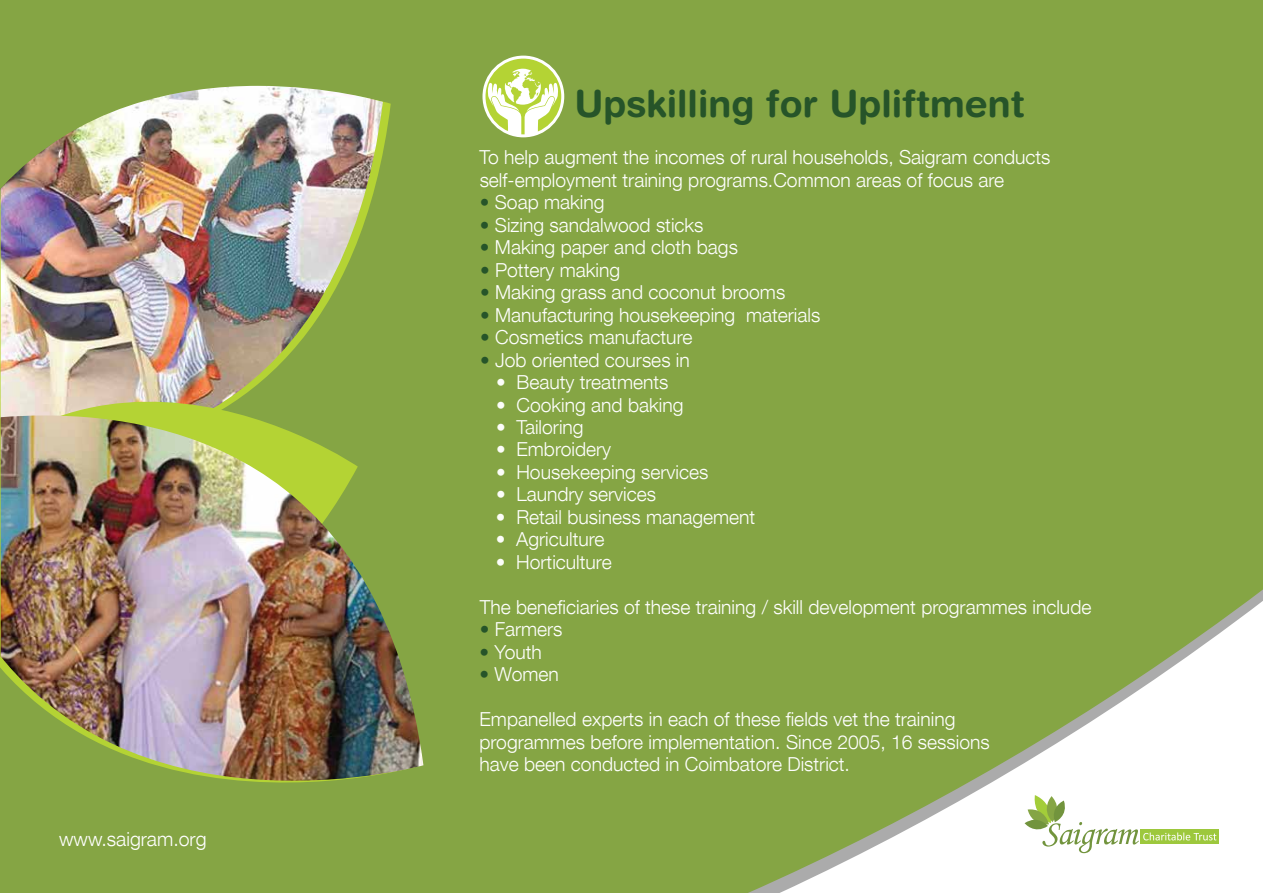
<style>
.page{position:relative;width:1263px;height:893px;background:#fff}
.page>*{position:absolute;margin:0;border:0;box-sizing:border-box;transform-origin:0 0}
.t1{font:700 37.5px "Helvetica Rounded LT Std";color:#265429}
.t2{font:300 19.5px "Helvetica Neue";color:#fff}
.t3{font:300 19.35px/22.5px "Helvetica Neue";color:#fff}
.s1{color:#265429}
.s2{color:#fcfdf9}
</style>
<div class="page">
<div style="left:1px;top:0;width:1262px;height:893px;background:#85a544"></div>
<svg style="left:483px;top:57px;width:80px;height:79px"></svg>
<svg style="left:488px;top:69px;width:70px;height:67px"></svg>
<div style="left:645px;top:151px;width:554px;height:130px;background:#85a544"></div>
<div style="left:1141px;top:829px;width:78px;height:15px;background:#9dc83d"></div>
<svg style="left:1024px;top:795px;width:192px;height:58px"></svg>
<div style="left:1px;top:0;width:390px;height:307px;background:#85a544"></div>
<img style="left:1px;top:86px;width:382px;height:221px">
<img style="left:1px;top:257px;width:357px;height:50px">
<img style="left:1px;top:307px;width:414px;height:585px">
<img style="left:1px;top:415px;width:422px;height:380px">
<div style="left:482px;top:56px;width:82px;height:81px;border:3px solid #fff;border-radius:50%"></div>
<p class="t2" style="left:59px;top:823px;width:149px">www.saigram.org</p>
<h1 class="t1" style="left:574px;top:81px;width:452px">Upskilling for Upliftment</h1>
<p class="t3" style="left:480px;top:145px;width:572px">To help augment the incomes of rural households, Saigram conducts self-employment training programs.Common areas of focus are</p>
<p class="t3" style="left:480px;top:190px;width:126px"><span class="s1">•</span> Soap making</p>
<p class="t3" style="left:480px;top:212px;width:225px"><span class="s1">•</span> Sizing sandalwood sticks</p>
<p class="t3" style="left:480px;top:235px;width:259px"><span class="s1">•</span> Making paper and cloth bags</p>
<p class="t3" style="left:480px;top:257px;width:142px"><span class="s1">•</span> Pottery making</p>
<p class="t3" style="left:480px;top:280px;width:307px"><span class="s1">•</span> Making grass and coconut brooms</p>
<p class="t3" style="left:480px;top:302px;width:342px"><span class="s1">•</span> Manufacturing housekeeping materials</p>
<p class="t3" style="left:480px;top:325px;width:214px"><span class="s1">•</span> Cosmetics manufacture</p>
<p class="t3" style="left:480px;top:347px;width:211px"><span class="s1">•</span> Job oriented courses in</p>
<p class="t3" style="left:496px;top:370px;width:174px"><span class="s2">•</span> Beauty treatments</p>
<p class="t3" style="left:496px;top:392px;width:189px"><span class="s2">•</span> Cooking and baking</p>
<p class="t3" style="left:496px;top:415px;width:89px"><span class="s2">•</span> Tailoring</p>
<p class="t3" style="left:496px;top:437px;width:117px"><span class="s2">•</span> Embroidery</p>
<p class="t3" style="left:496px;top:460px;width:214px"><span class="s2">•</span> Housekeeping services</p>
<p class="t3" style="left:496px;top:482px;width:162px"><span class="s2">•</span> Laundry services</p>
<p class="t3" style="left:496px;top:505px;width:261px"><span class="s2">•</span> Retail business management</p>
<p class="t3" style="left:496px;top:527px;width:110px"><span class="s2">•</span> Agriculture</p>
<p class="t3" style="left:496px;top:550px;width:117px"><span class="s2">•</span> Horticulture</p>
<p class="t3" style="left:480px;top:595px;width:613px">The beneficiaries of these training / skill development programmes include</p>
<p class="t3" style="left:480px;top:617px;width:84px"><span class="s1">•</span> Farmers</p>
<p class="t3" style="left:480px;top:640px;width:64px"><span class="s1">•</span> Youth</p>
<p class="t3" style="left:480px;top:662px;width:81px"><span class="s1">•</span> Women</p>
<p class="t3" style="left:479px;top:707px;width:512px">Empanelled experts in each of these fields vet the training programmes before implementation. Since 2005, 16 sessions have been conducted in Coimbatore District.</p>
</div>
